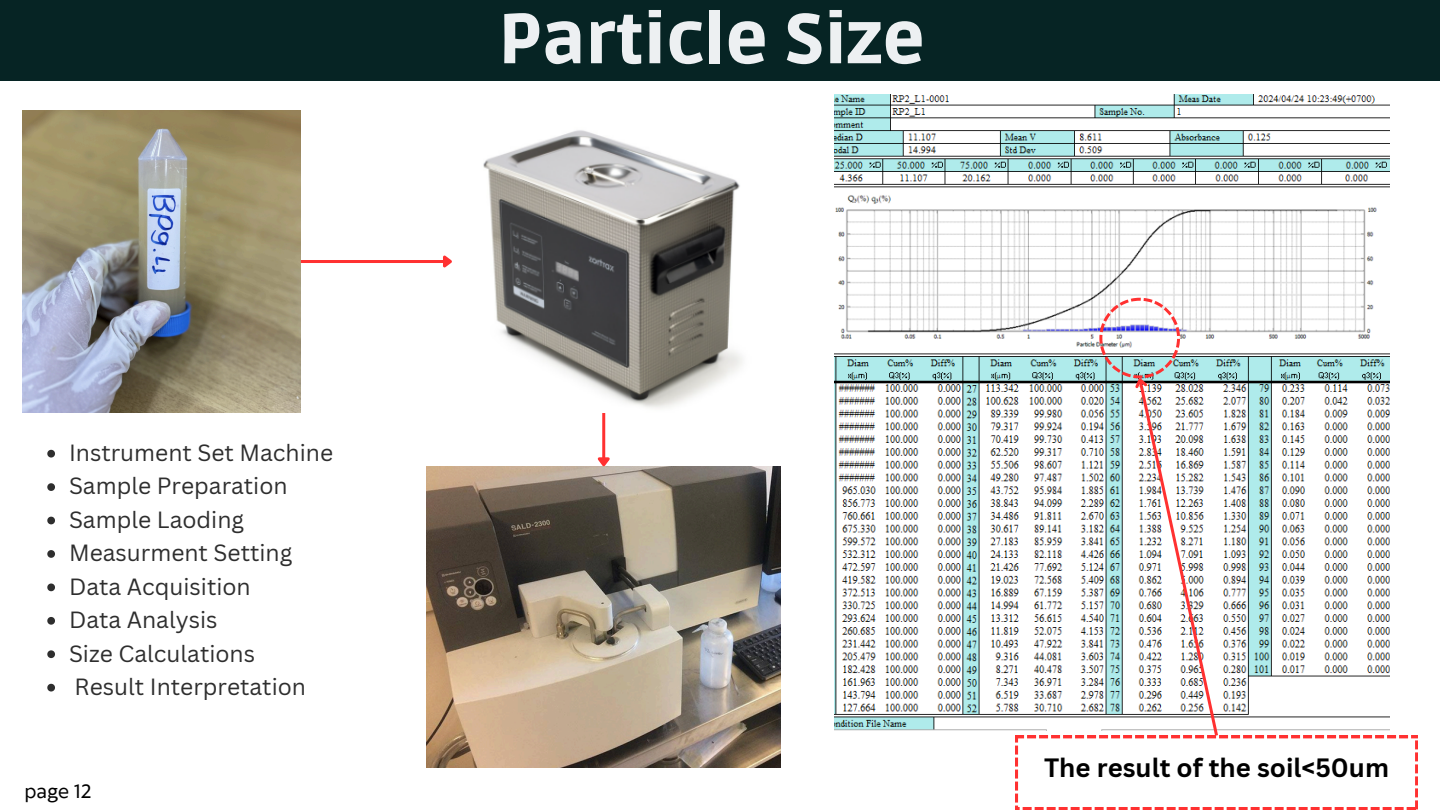
<style>
.page{position:relative;width:1440px;height:810px;background:#fff}
.page>*{position:absolute;margin:0;border:0;box-sizing:border-box;transform-origin:0 0}
.t1{font:900 70px "Ruda";color:#edf0f2}
.t2{font:700 25.8px "Canva Sans";color:#000}
.t3{font:22.8px "Canva Sans";color:#2e2e2e}
.t4{font:18px "Klein Text";color:#000}
</style>
<div class="page">
<div style="left:0;top:0;width:1440px;height:81px;background:#062424"></div>
<img style="left:835px;top:94px;width:554px;height:637px">
<img style="left:1015px;top:298px;width:403px;height:512px">
<img style="left:427px;top:466px;width:354px;height:302px">
<img style="left:23px;top:110px;width:278px;height:303px">
<hr style="left:301px;top:260px;width:143px;height:3px;background:#ff3131">
<svg style="left:443px;top:255px;width:9px;height:13px"></svg>
<hr style="left:602px;top:413px;width:3px;height:45px;background:#ff3131">
<svg style="left:593px;top:455px;width:19px;height:15px"></svg>
<img style="left:483px;top:130px;width:259px;height:278px">
<svg style="left:47px;top:450px;width:8px;height:8px"></svg>
<svg style="left:47px;top:483px;width:8px;height:8px"></svg>
<svg style="left:47px;top:517px;width:8px;height:7px"></svg>
<svg style="left:47px;top:550px;width:8px;height:8px"></svg>
<svg style="left:47px;top:584px;width:8px;height:7px"></svg>
<svg style="left:47px;top:617px;width:8px;height:8px"></svg>
<svg style="left:47px;top:650px;width:8px;height:8px"></svg>
<svg style="left:47px;top:684px;width:8px;height:8px"></svg>
<p class="t3" style="left:69px;top:437px;width:266px">Instrument Set Machine</p>
<p class="t3" style="left:69px;top:470px;width:220px">Sample Preparation</p>
<p class="t3" style="left:69px;top:503px;width:177px">Sample Laoding</p>
<p class="t3" style="left:69px;top:537px;width:225px">Measurment Setting</p>
<p class="t3" style="left:69px;top:570px;width:183px">Data Acquisition</p>
<p class="t3" style="left:69px;top:604px;width:150px">Data Analysis</p>
<p class="t3" style="left:69px;top:637px;width:188px">Size Calculations</p>
<p class="t3" style="left:75px;top:671px;width:233px">Result Interpretation</p>
<h2 class="t4" style="left:25px;top:782px;width:68px">page 12</h2>
<p class="t1" style="left:498px;top:-1px;width:428px">Particle Size</p>
<p class="t2" style="left:1044px;top:749px;width:347px">The result of the soil&lt;50um</p>
</div>
